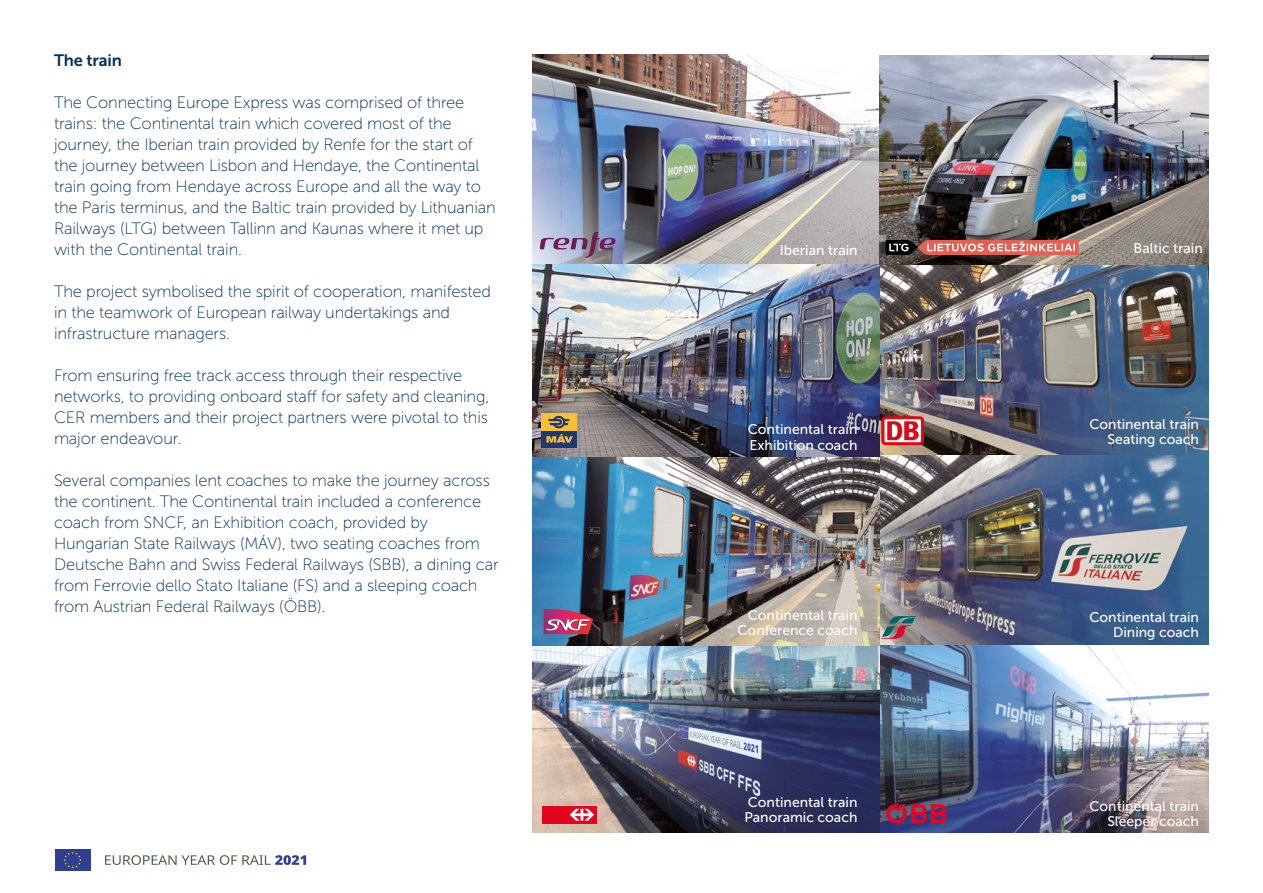
<style>
.page{position:relative;width:1263px;height:893px;background:#fff}
.page>*{position:absolute;margin:0;border:0;box-sizing:border-box;transform-origin:0 0}
.t1{font:16.5px/21px "Museo Sans 100";letter-spacing:-.01em;color:#00305b}
.t2{font:16.5px "Museo Sans 700";letter-spacing:-.01em;color:#00305b}
.t3{font:13.95px/15.3px "Museo Sans 500";color:#fff;text-align:right}
</style>
<div class="page">
<img style="left:879px;top:56px;width:330px;height:776px">
<svg style="left:881px;top:416px;width:43px;height:29px"></svg>
<svg style="left:881px;top:616px;width:35px;height:23px"></svg>
<svg style="left:886px;top:804px;width:60px;height:20px"></svg>
<img style="left:533px;top:645px;width:346px;height:187px">
<img style="left:533px;top:54px;width:346px;height:591px">
<svg style="left:543px;top:609px;width:50px;height:25px"></svg>
<div style="left:541px;top:413px;width:36px;height:35px;background:#fcbf33"></div>
<div style="left:541px;top:431px;width:36px;height:17px;background:#1c3977"></div>
<svg style="left:546px;top:434px;width:27px;height:9px"></svg>
<svg style="left:548px;top:416px;width:22px;height:12px"></svg>
<div style="left:542px;top:806px;width:55px;height:18px;background:#e30520"></div>
<svg style="left:570px;top:809px;width:24px;height:12px"></svg>
<svg style="left:885px;top:240px;width:194px;height:15px"></svg>
<img style="left:532px;top:76px;width:347px;height:188px">
<svg style="left:541px;top:232px;width:75px;height:26px"></svg>
<svg style="left:90px;top:849px;width:1px;height:22px"></svg>
<div style="left:55px;top:849px;width:35px;height:22px;background:#2f3f92"></div>
<svg style="left:64px;top:852px;width:18px;height:16px"></svg>
<svg style="left:105px;top:855px;width:201px;height:10px"></svg>
<p class="t2" style="left:54px;top:51px;width:69px">The train</p>
<p class="t1" style="left:54px;top:92px;width:443px">The Connecting Europe Express was comprised of three trains: the Continental train which covered most of the journey, the Iberian train provided by Renfe for the start of the journey between Lisbon and Hendaye, the Continental train going from Hendaye across Europe and all the way to the Paris terminus, and the Baltic train provided by Lithuanian Railways (LTG) between Tallinn and Kaunas where it met up with the Continental train.</p>
<p class="t1" style="left:54px;top:281px;width:439px">The project symbolised the spirit of cooperation, manifested in the teamwork of European railway undertakings and infrastructure managers.</p>
<p class="t1" style="left:54px;top:365px;width:437px">From ensuring free track access through their respective networks, to providing onboard staff for safety and cleaning, CER members and their project partners were pivotal to this major endeavour.</p>
<p class="t1" style="left:54px;top:470px;width:446px">Several companies lent coaches to make the journey across the continent. The Continental train included a conference coach from SNCF, an Exhibition coach, provided by Hungarian State Railways (MÁV), two seating coaches from Deutsche Bahn and Swiss Federal Railways (SBB), a dining car from Ferrovie dello Stato Italiane (FS) and a sleeping coach from Austrian Federal Railways (ÖBB).</p>
<p class="t3" style="left:780px;top:243px;width:79px">Iberian train</p>
<p class="t3" style="left:1133px;top:241px;width:71px">Baltic train</p>
<p class="t3" style="left:748px;top:422px;width:111px;text-align:left">Continental train<br>Exhibition coach</p>
<p class="t3" style="left:1089px;top:416px;width:111px">Continental train<br>Seating coach</p>
<p class="t3" style="left:737px;top:607px;width:121px">Continental train<br>Conference coach</p>
<p class="t3" style="left:1089px;top:609px;width:111px">Continental train<br>Dining coach</p>
<p class="t3" style="left:744px;top:794px;width:114px;text-align:left">Continental train<br>Panoramic coach</p>
<p class="t3" style="left:1089px;top:799px;width:111px">Continental train<br>Sleeper coach</p>
</div>
